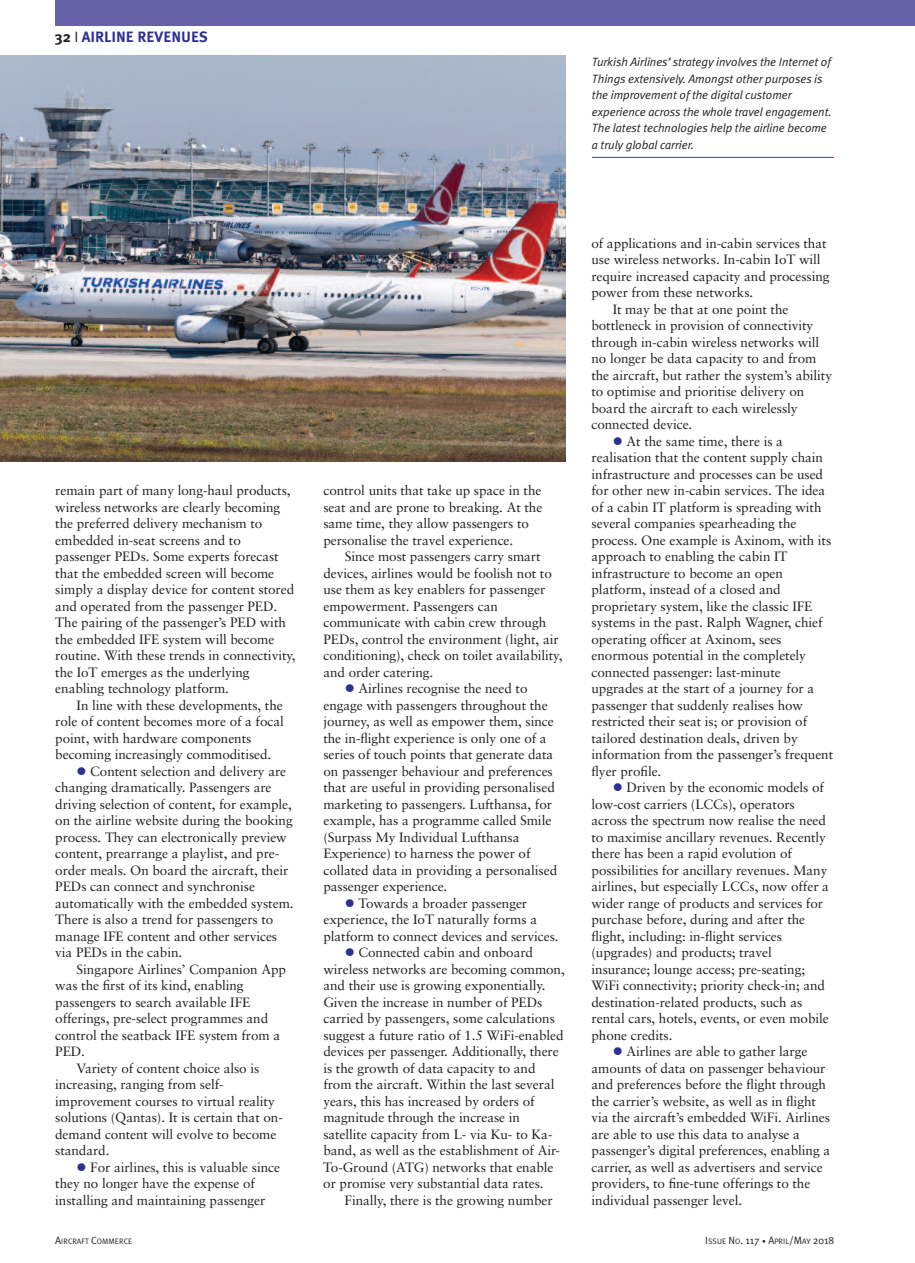
<style>
.page{position:relative;width:915px;height:1263px;background:#fff}
.page>*{position:absolute;margin:0;border:0;box-sizing:border-box;transform-origin:0 0}
.t1{font:700 15px "Meta Plus";color:#2e3092}
.t2{font:13.5px/16.5px "Sabon";letter-spacing:-.005em;color:#231f20}
.t3{font:italic 12px/16.5px "Meta Plus Normal";letter-spacing:-.005em;color:#231f20}
.t4{font:10.5px "Meta Plus Normal";color:#231f20}
.t5{font:7.8px "Meta Plus Normal";color:#231f20}
.s1{color:#231f20}
.s2{font-family:"Meta Plus Normal";font-weight:400;color:#231f20}
.s3{color:#2e3092}
.s4{font-size:10.5px}
.s5{font-size:7.8px}
.s6{font-size:7.5px}
</style>
<div class="page">
<div style="left:55px;top:0;width:859px;height:26px;background:#6762a7"></div>
<img style="left:0;top:55px;width:565px;height:407px">
<hr style="left:591px;top:157px;width:242px;height:1px;background:#9d1982">
<p class="t1" style="left:55px;top:28px;width:154px"><span class="s1">32</span> <span class="s2">I</span> AIRLINE REVENUES</p>
<p class="t3" style="left:591px;top:54px;width:241px">Turkish Airlines’ strategy involves the Internet of Things extensively. Amongst other purposes is the improvement of the digital customer experience across the whole travel engagement.<br>The latest technologies help the airline become a truly global carrier.</p>
<p class="t2" style="left:55px;top:483px;width:242px">remain part of many long-haul products, wireless networks are clearly becoming the preferred delivery mechanism to embedded in-seat screens and to passenger PEDs. Some experts forecast that the embedded screen will become simply a display device for content stored and operated from the passenger PED.<br>The pairing of the passenger’s PED with the embedded IFE system will become routine. With these trends in connectivity, the IoT emerges as the underlying enabling technology platform.</p>
<p class="t2" style="left:55px;top:698px;width:230px;text-indent:21px">In line with these developments, the role of content becomes more of a focal point, with hardware components becoming increasingly commoditised.</p>
<p class="t2" style="left:55px;top:764px;width:240px;text-indent:21px"><span class="s3">●</span> Content selection and delivery are changing dramatically. Passengers are driving selection of content, for example, on the airline website during the booking process. They can electronically preview content, prearrange a playlist, and pre&shy;order meals. On board the aircraft, their PEDs can connect and synchronise automatically with the embedded system.<br>There is also a trend for passengers to manage IFE content and other services via PEDs in the cabin.</p>
<p class="t2" style="left:76px;top:962px;width:211px">Singapore Airlines’ Companion App</p>
<p class="t2" style="left:55px;top:978px;width:190px">was the first of its kind, enabling</p>
<p class="t2" style="left:55px;top:995px;width:196px">passengers to search available IFE</p>
<p class="t2" style="left:55px;top:1011px;width:214px">offerings, pre-select programmes and</p>
<p class="t2" style="left:55px;top:1028px;width:226px">control the seatback IFE system from a</p>
<p class="t2" style="left:55px;top:1044px;width:31px">PED.</p>
<p class="t2" style="left:76px;top:1061px;width:184px">Variety of content choice also is</p>
<p class="t2" style="left:55px;top:1077px;width:170px">increasing, ranging from self-</p>
<p class="t2" style="left:55px;top:1094px;width:221px">improvement courses to virtual reality</p>
<p class="t2" style="left:55px;top:1110px;width:229px">solutions (Qantas). It is certain that on-</p>
<p class="t2" style="left:55px;top:1127px;width:223px">demand content will evolve to become</p>
<p class="t2" style="left:55px;top:1143px;width:56px">standard.</p>
<p class="t2" style="left:55px;top:1160px;width:226px;text-indent:21px"><span class="s3">●</span> For airlines, this is valuable since they no longer have the expense of installing and maintaining passenger</p>
<p class="t2" style="left:323px;top:483px;width:220px">control units that take up space in the seat and are prone to breaking. At the same time, they allow passengers to personalise the travel experience.</p>
<p class="t2" style="left:323px;top:549px;width:240px;text-indent:21px">Since most passengers carry smart devices, airlines would be foolish not to use them as key enablers for passenger empowerment. Passengers can communicate with cabin crew through PEDs, control the environment (light, air conditioning), check on toilet availability, and order catering.</p>
<p class="t2" style="left:323px;top:681px;width:235px;text-indent:21px"><span class="s3">●</span> Airlines recognise the need to engage with passengers throughout the journey, as well as empower them, since the in-flight experience is only one of a series of touch points that generate data on passenger behaviour and preferences that are useful in providing personalised marketing to passengers. Lufthansa, for example, has a programme called Smile (Surpass My Individual Lufthansa Experience) to harness the power of collated data in providing a personalised passenger experience.</p>
<p class="t2" style="left:323px;top:896px;width:236px;text-indent:21px"><span class="s3">●</span> Towards a broader passenger experience, the IoT naturally forms a platform to connect devices and services.</p>
<p class="t2" style="left:323px;top:945px;width:243px;text-indent:21px"><span class="s3">●</span> Connected cabin and onboard wireless networks are becoming common, and their use is growing exponentially.<br>Given the increase in number of PEDs carried by passengers, some calculations suggest a future ratio of 1.5 WiFi-enabled devices per passenger. Additionally, there is the growth of data capacity to and from the aircraft. Within the last several years, this has increased by orders of magnitude through the increase in satellite capacity from L- via Ku- to Ka&shy;band, as well as the establishment of Air-To-Ground (ATG) networks that enable or promise very substantial data rates.</p>
<p class="t2" style="left:344px;top:1193px;width:209px">Finally, there is the growing number</p>
<p class="t2" style="left:591px;top:236px;width:236px">of applications and in-cabin services that</p>
<p class="t2" style="left:591px;top:252px;width:231px">use wireless networks. In-cabin IoT will</p>
<p class="t2" style="left:591px;top:269px;width:240px">require increased capacity and processing</p>
<p class="t2" style="left:591px;top:285px;width:163px">power from these networks.</p>
<p class="t2" style="left:612px;top:302px;width:177px">It may be that at one point the</p>
<p class="t2" style="left:591px;top:318px;width:223px">bottleneck in provision of connectivity</p>
<p class="t2" style="left:591px;top:335px;width:229px">through in-cabin wireless networks will</p>
<p class="t2" style="left:591px;top:351px;width:226px">no longer be data capacity to and from</p>
<p class="t2" style="left:591px;top:368px;width:242px">the aircraft, but rather the system’s ability</p>
<p class="t2" style="left:591px;top:384px;width:214px">to optimise and prioritise delivery on</p>
<p class="t2" style="left:591px;top:401px;width:208px">board the aircraft to each wirelessly</p>
<p class="t2" style="left:591px;top:417px;width:102px">connected device.</p>
<p class="t2" style="left:591px;top:434px;width:243px;text-indent:21px"><span class="s3">●</span> At the same time, there is a realisation that the content supply chain infrastructure and processes can be used for other new in-cabin services. The idea of a cabin IT platform is spreading with several companies spearheading the process. One example is Axinom, with its approach to enabling the cabin IT infrastructure to become an open platform, instead of a closed and proprietary system, like the classic IFE systems in the past. Ralph Wagner, chief operating officer at Axinom, sees enormous potential in the completely connected passenger: last-minute upgrades at the start of a journey for a passenger that suddenly realises how restricted their seat is; or provision of tailored destination deals, driven by information from the passenger’s frequent flyer profile.</p>
<p class="t2" style="left:591px;top:780px;width:239px;text-indent:21px"><span class="s3">●</span> Driven by the economic models of low-cost carriers (LCCs), operators across the spectrum now realise the need to maximise ancillary revenues. Recently there has been a rapid evolution of possibilities for ancillary revenues. Many airlines, but especially LCCs, now offer a wider range of products and services for purchase before, during and after the flight, including: in-flight services (upgrades) and products; travel insurance; lounge access; pre-seating; WiFi connectivity; priority check-in; and destination-related products, such as rental cars, hotels, events, or even mobile phone credits.</p>
<p class="t2" style="left:591px;top:1044px;width:240px;text-indent:21px"><span class="s3">●</span> Airlines are able to gather large amounts of data on passenger behaviour and preferences before the flight through the carrier’s website, as well as in flight via the aircraft’s embedded WiFi. Airlines are able to use this data to analyse a passenger’s digital preferences, enabling a carrier, as well as advertisers and service providers, to fine-tune offerings to the individual passenger level.</p>
<p class="t5" style="left:55px;top:1237px;width:78px"><span class="s4">A</span>IRCRAFT <span class="s4">C</span>OMMERCE</p>
<p class="t4" style="left:705px;top:1234px;width:130px">I<span class="s5">SSUE</span> N<span class="s5">O</span>. 117 <span class="s6">•</span> A<span class="s5">PRIL</span>/M<span class="s5">AY</span> 2018</p>
</div>
